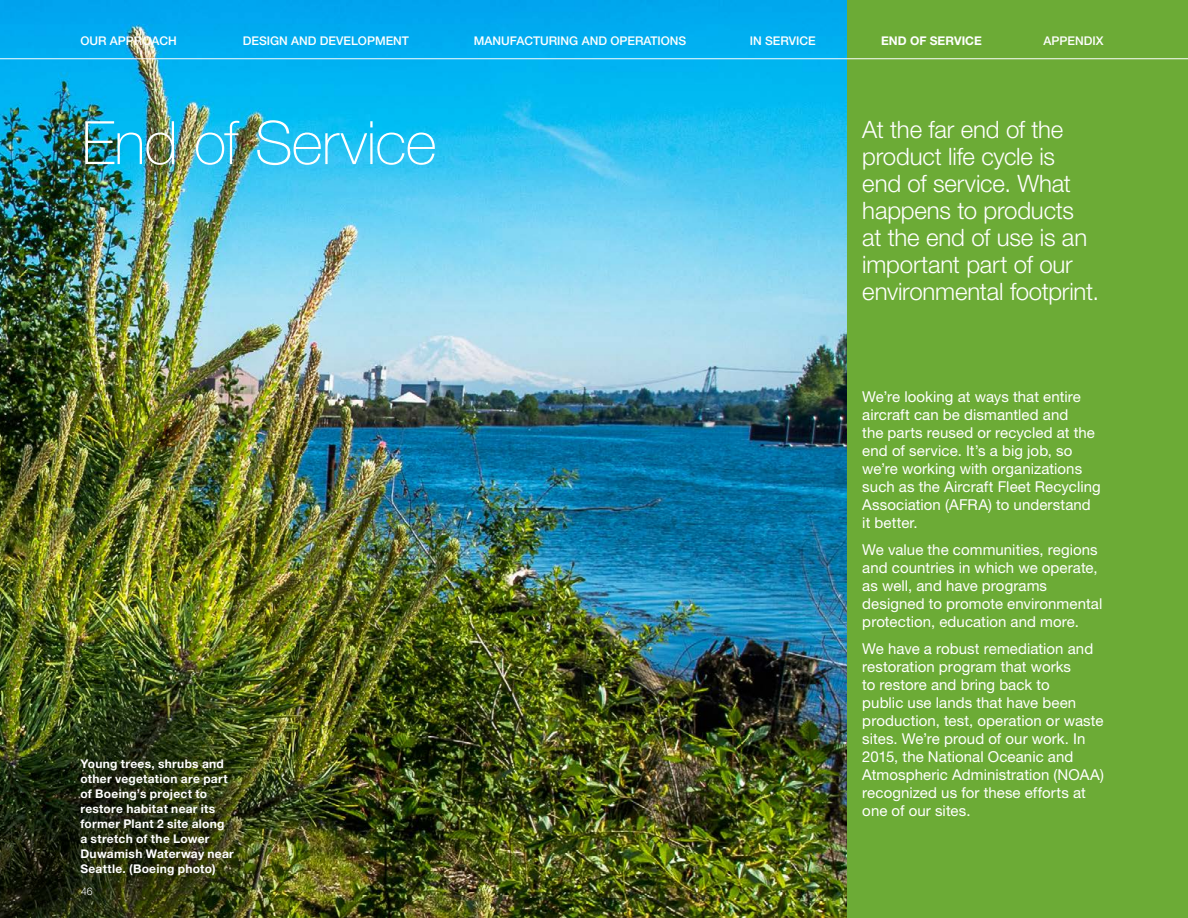
<style>
.page{position:relative;width:1188px;height:918px;background:#fff}
.page>*{position:absolute;margin:0;border:0;box-sizing:border-box;transform-origin:0 0}
.t1{font:100 60px "Helvetica Neue LT Std";letter-spacing:-.015em;color:#fff}
.t2{font:300 24px/27px "Helvetica Neue LT Std";letter-spacing:-.01em;color:#fff}
.t3{font:15px/18px "Helvetica Neue LT Std";letter-spacing:.005em;color:#fff}
.t4{font:700 12px/15px "Helvetica Neue LT Std";letter-spacing:.02em;color:#fff}
.t5{font:500 12px "Helvetica Neue LT Std";color:#fff}
.t6{font:700 12px "Helvetica Neue LT Std";color:#fff}
.t7{font:300 10.5px "Helvetica Neue LT Std";color:#fff}
</style>
<div class="page">
<div style="left:847px;top:0;width:341px;height:918px;background:#6cab36"></div>
<img style="left:0;top:0;width:847px;height:918px">
<hr style="left:0;top:58px;width:1188px;height:1px;background:#fff">
<p class="t5" style="left:80px;top:33px;width:98px">OUR APPROACH</p>
<p class="t5" style="left:243px;top:33px;width:168px">DESIGN AND DEVELOPMENT</p>
<p class="t5" style="left:474px;top:33px;width:214px">MANUFACTURING AND OPERATIONS</p>
<p class="t5" style="left:750px;top:33px;width:67px">IN SERVICE</p>
<p class="t6" style="left:881px;top:33px;width:102px">END OF SERVICE</p>
<p class="t5" style="left:1044px;top:33px;width:62px">APPENDIX</p>
<h1 class="t1" style="left:82px;top:108px;width:357px">End of Service</h1>
<h2 class="t2" style="left:862px;top:116px;width:238px">At the far end of the product life cycle is end of service. What happens to products at the end of use is an important part of our environmental footprint.</h2>
<p class="t4" style="left:80px;top:756px;width:155px">Young trees, shrubs and other vegetation are part of Boeing’s project to restore habitat near its former Plant 2 site along a stretch of the Lower<br>Duwamish Waterway near<br>Seattle. (Boeing photo)</p>
<p class="t7" style="left:81px;top:885px;width:13px">46</p>
<p class="t3" style="left:862px;top:388px;width:240px">We’re looking at ways that entire aircraft can be dismantled and<br>the parts reused or recycled at the end of service. It’s a big job, so we’re working with organizations such as the Aircraft Fleet Recycling<br>Association (AFRA) to understand it better.</p>
<p class="t3" style="left:862px;top:541px;width:242px">We value the communities, regions and countries in which we operate, as well, and have programs designed to promote environmental protection, education and more.</p>
<p class="t3" style="left:862px;top:640px;width:243px">We have a robust remediation and restoration program that works<br>to restore and bring back to<br>public use lands that have been production, test, operation or waste sites. We’re proud of our work. In<br>2015, the National Oceanic and<br>Atmospheric Administration (NOAA) recognized us for these efforts at one of our sites.</p>
</div>
